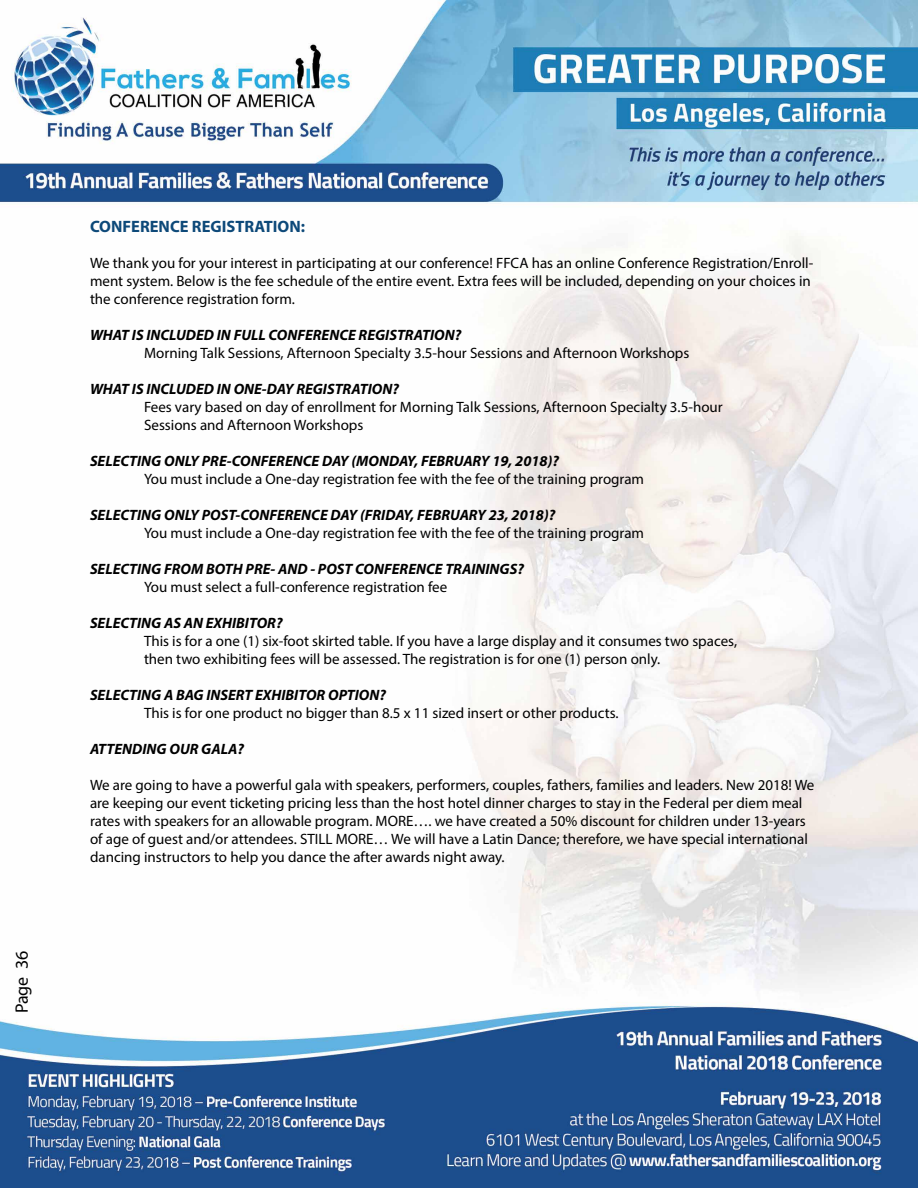
<style>
.page{position:relative;width:918px;height:1188px;background:#fff}
.page>*{position:absolute;margin:0;border:0;box-sizing:border-box;transform-origin:0 0}
.t1{font:18px "Myriad Pro";color:#000}
.t2{font:700 16.5px "Myriad Pro";color:#0d4979}
.t3{font:15px/18px "Myriad Pro";color:#000}
.t4{font:italic 700 15px "Myriad Pro";color:#000}
</style>
<div class="page">
<img style="left:0;top:1px;width:917px;height:1187px">
<p class="t1" style="left:11px;top:1013px;width:64px;rotate:-90deg">Page 36</p>
<p class="t2" style="left:90px;top:216px;width:217px">CONFERENCE REGISTRATION:</p>
<p class="t3" style="left:90px;top:254px;width:725px">We thank you for your interest in participating at our conference! FFCA has an online Conference Registration/Enroll&shy;ment system. Below is the fee schedule of the entire event. Extra fees will be included, depending on your choices in the conference registration form.</p>
<p class="t4" style="left:90px;top:325px;width:373px">WHAT IS INCLUDED IN FULL CONFERENCE REGISTRATION?</p>
<p class="t3" style="left:144px;top:344px;width:547px">Morning Talk Sessions, Afternoon Specialty 3.5-hour Sessions and Afternoon Workshops</p>
<p class="t4" style="left:90px;top:379px;width:310px">WHAT IS INCLUDED IN ONE-DAY REGISTRATION?</p>
<p class="t3" style="left:144px;top:398px;width:580px">Fees vary based on day of enrollment for Morning Talk Sessions, Afternoon Specialty 3.5-hour<br>Sessions and Afternoon Workshops</p>
<p class="t4" style="left:90px;top:451px;width:471px">SELECTING ONLY PRE-CONFERENCE DAY (MONDAY, FEBRUARY 19, 2018)?</p>
<p class="t3" style="left:144px;top:470px;width:502px">You must include a One-day registration fee with the fee of the training program</p>
<p class="t4" style="left:90px;top:505px;width:467px">SELECTING ONLY POST-CONFERENCE DAY (FRIDAY, FEBRUARY 23, 2018)?</p>
<p class="t3" style="left:144px;top:524px;width:502px">You must include a One-day registration fee with the fee of the training program</p>
<p class="t4" style="left:90px;top:559px;width:435px">SELECTING FROM BOTH PRE- AND - POST CONFERENCE TRAININGS?</p>
<p class="t3" style="left:144px;top:578px;width:305px">You must select a full-conference registration fee</p>
<p class="t4" style="left:90px;top:613px;width:194px">SELECTING AS AN EXHIBITOR?</p>
<p class="t3" style="left:144px;top:632px;width:595px">This is for a one (1) six-foot skirted table. If you have a large display and it consumes two spaces, then two exhibiting fees will be assessed. The registration is for one (1) person only.</p>
<p class="t4" style="left:90px;top:685px;width:298px">SELECTING A BAG INSERT EXHIBITOR OPTION?</p>
<p class="t3" style="left:144px;top:704px;width:476px">This is for one product no bigger than 8.5 x 11 sized insert or other products.</p>
<p class="t4" style="left:90px;top:739px;width:156px">ATTENDING OUR GALA?</p>
<p class="t3" style="left:90px;top:776px;width:726px">We are going to have a powerful gala with speakers, performers, couples, fathers, families and leaders. New 2018! We are keeping our event ticketing pricing less than the host hotel dinner charges to stay in the Federal per diem meal rates with speakers for an allowable program. MORE…. we have created a 50% discount for children under 13-years of age of guest and/or attendees. STILL MORE… We will have a Latin Dance; therefore, we have special international dancing instructors to help you dance the after awards night away.</p>
</div>
